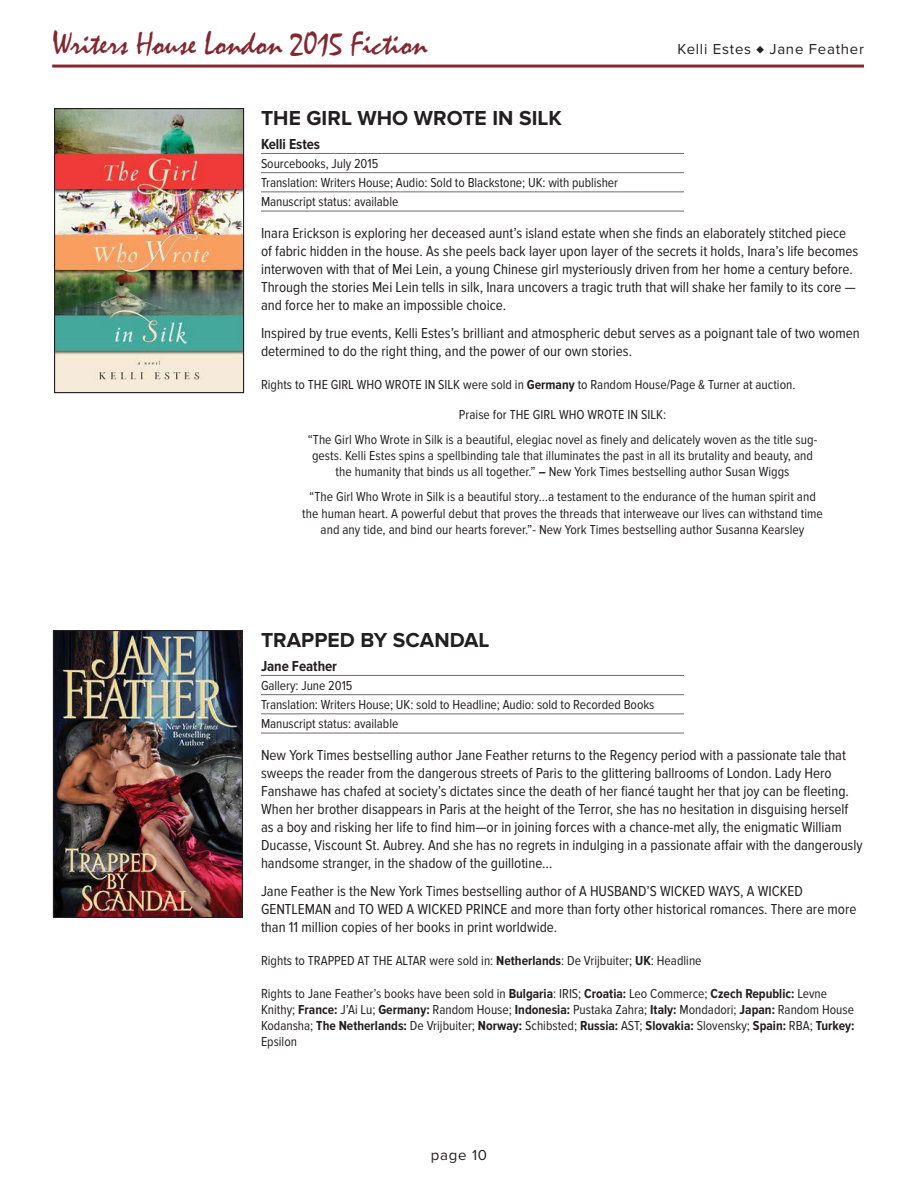
<style>
.page{position:relative;width:918px;height:1188px;background:#fff}
.page>*{position:absolute;margin:0;border:0;box-sizing:border-box;transform-origin:0 0}
.t1{font:33px "Mistral";letter-spacing:-.005em;color:#832730}
.t2{font:700 21px "Proxima Nova";letter-spacing:.005em;color:#231f20}
.Normal_extra_space{font:15px/18px "Proxima Nova Cond";color:#231f20}
.t3{font:15px "Proxima Nova";letter-spacing:.05em;color:#231f20}
.rights{font:700 15px "Proxima Nova Cond";letter-spacing:-.005em;color:#231f20}
.Praise{font:13.5px/16.2px "Proxima Nova Cond";letter-spacing:.005em;color:#231f20;text-align:center}
.Rights_Sold{font:13.5px/16.2px "Proxima Nova Cond";color:#231f20}
.rights-2{font:13.5px "Proxima Nova Cond";letter-spacing:-.005em;color:#231f20}
.s1{font-weight:700}
</style>
<div class="page">
<hr style="left:52px;top:65px;width:812px;height:3px;background:#832730">
<hr style="left:261px;top:153px;width:423px;height:1px;background:#6c6d70">
<hr style="left:261px;top:172px;width:423px;height:1px;background:#6c6d70">
<hr style="left:261px;top:191px;width:423px;height:1px;background:#6c6d70">
<hr style="left:261px;top:211px;width:423px;height:1px;background:#6c6d70">
<hr style="left:261px;top:675px;width:423px;height:1px;background:#6c6d70">
<hr style="left:261px;top:694px;width:423px;height:1px;background:#6c6d70">
<hr style="left:261px;top:713px;width:423px;height:1px;background:#6c6d70">
<hr style="left:261px;top:733px;width:423px;height:1px;background:#6c6d70">
<img style="left:56px;top:110px;width:186px;height:281px">
<div style="left:54px;top:108px;width:190px;height:285px;border:1px solid #231f20"></div>
<img style="left:55px;top:632px;width:186px;height:284px">
<div style="left:53px;top:630px;width:190px;height:288px;border:1px solid #231f20"></div>
<h1 class="t1" style="left:52px;top:24px;width:377px">Writers House London 2015 Fiction</h1>
<p class="t3" style="left:677px;top:40px;width:188px">Kelli Estes ♦ Jane Feather</p>
<p class="t2" style="left:261px;top:106px;width:302px">THE GIRL WHO WROTE IN SILK</p>
<p class="rights" style="left:261px;top:135px;width:61px">Kelli Estes</p>
<p class="rights-2" style="left:261px;top:156px;width:119px">Sourcebooks, July 2015</p>
<p class="rights-2" style="left:261px;top:175px;width:359px">Translation: Writers House; Audio: Sold to Blackstone; UK: with publisher</p>
<p class="rights-2" style="left:261px;top:194px;width:139px">Manuscript status: available</p>
<p class="Normal_extra_space" style="left:261px;top:224px;width:599px">Inara Erickson is exploring her deceased aunt’s island estate when she finds an elaborately stitched piece of fabric hidden in the house. As she peels back layer upon layer of the secrets it holds, Inara’s life becomes interwoven with that of Mei Lein, a young Chinese girl mysteriously driven from her home a century before.<br>Through the stories Mei Lein tells in silk, Inara uncovers a tragic truth that will shake her family to its core — and force her to make an impossible choice.</p>
<p class="Normal_extra_space" style="left:261px;top:325px;width:600px">Inspired by true events, Kelli Estes’s brilliant and atmospheric debut serves as a poignant tale of two women determined to do the right thing, and the power of our own stories.</p>
<p class="Rights_Sold" style="left:261px;top:377px;width:536px">Rights to THE GIRL WHO WROTE IN SILK were sold in <span class="s1">Germany</span> to Random House/Page &amp; Turner at auction.</p>
<p class="Praise" style="left:459px;top:406px;width:209px">Praise for THE GIRL WHO WROTE IN SILK:</p>
<p class="Praise" style="left:308px;top:432px;width:511px">“The Girl Who Wrote in Silk is a beautiful, elegiac novel as finely and delicately woven as the title sug&shy;gests. Kelli Estes spins a spellbinding tale that illuminates the past in all its brutality and beauty, and the humanity that binds us all together.” <span class="s1">–</span> New York Times bestselling author Susan Wiggs</p>
<p class="Praise" style="left:302px;top:489px;width:522px">“The Girl Who Wrote in Silk is a beautiful story…a testament to the endurance of the human spirit and the human heart. A powerful debut that proves the threads that interweave our lives can withstand time and any tide, and bind our hearts forever.”- New York Times bestselling author Susanna Kearsley</p>
<p class="t2" style="left:261px;top:628px;width:230px">TRAPPED BY SCANDAL</p>
<p class="rights" style="left:261px;top:657px;width:78px">Jane Feather</p>
<p class="rights-2" style="left:261px;top:678px;width:93px">Gallery: June 2015</p>
<p class="rights-2" style="left:261px;top:697px;width:395px">Translation: Writers House; UK: sold to Headline; Audio: sold to Recorded Books</p>
<p class="rights-2" style="left:261px;top:716px;width:139px">Manuscript status: available</p>
<p class="Normal_extra_space" style="left:261px;top:746px;width:603px">New York Times bestselling author Jane Feather returns to the Regency period with a passionate tale that sweeps the reader from the dangerous streets of Paris to the glittering ballrooms of London. Lady Hero Fanshawe has chafed at society’s dictates since the death of her fiancé taught her that joy can be fleeting.<br>When her brother disappears in Paris at the height of the Terror, she has no hesitation in disguising herself as a boy and risking her life to find him—or in joining forces with a chance-met ally, the enigmatic William Ducasse, Viscount St. Aubrey. And she has no regrets in indulging in a passionate affair with the dangerously handsome stranger, in the shadow of the guillotine…</p>
<p class="Normal_extra_space" style="left:261px;top:883px;width:597px">Jane Feather is the New York Times bestselling author of A HUSBAND’S WICKED WAYS, A WICKED<br>GENTLEMAN and TO WED A WICKED PRINCE and more than forty other historical romances. There are more than 11 million copies of her books in print worldwide.</p>
<p class="Rights_Sold" style="left:261px;top:953px;width:442px">Rights to TRAPPED AT THE ALTAR were sold in: <span class="s1">Netherlands</span>: De Vrijbuiter; <span class="s1">UK</span>: Headline</p>
<p class="Rights_Sold" style="left:261px;top:985px;width:595px">Rights to Jane Feather’s books have been sold in <span class="s1">Bulgaria</span>: IRIS; <span class="s1">Croatia:</span> Leo Commerce; <span class="s1">Czech Republic:</span> Levne Knithy; <span class="s1">France:</span> J’Ai Lu; <span class="s1">Germany:</span> Random House; <span class="s1">Indonesia:</span> Pustaka Zahra; <span class="s1">Italy:</span> Mondadori; <span class="s1">Japan:</span> Random House Kodansha; <span class="s1">The Netherlands:</span> De Vrijbuiter; <span class="s1">Norway:</span> Schibsted; <span class="s1">Russia:</span> AST; <span class="s1">Slovakia:</span> Slovensky; <span class="s1">Spain:</span> RBA; <span class="s1">Turkey:<br></span>Epsilon</p>
<p class="t3" style="left:431px;top:1147px;width:58px">page 10</p>
</div>
